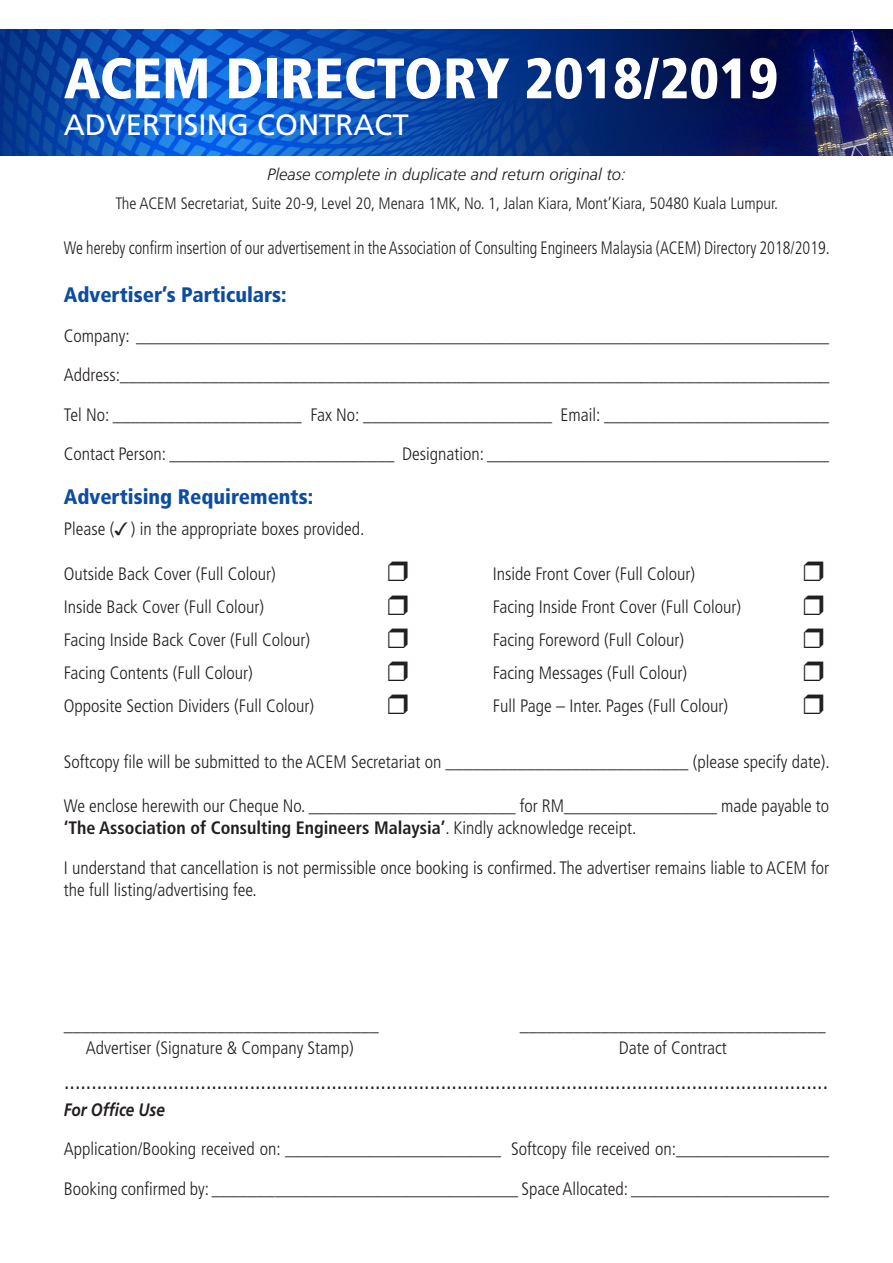
<style>
.page{position:relative;width:893px;height:1263px;background:#fff}
.page>*{position:absolute;margin:0;border:0;box-sizing:border-box;transform-origin:0 0}
.t1{font:900 condensed 57px "Frutiger";color:#fff}
.t2{font:29.4px "Frutiger";color:#fff}
.t3{font:27px "Monotype Sorts";color:#231f20}
.t4{font:300 condensed 25.5px "Frutiger";color:#231f20}
.t5{font:900 condensed 21px "Frutiger";color:#0d4da1}
.t6{font:300 condensed 18px/22.5px "Frutiger";color:#231f20}
.t7{font:300 condensed 18px "Frutiger";color:#231f20;scale:.9 1}
.t8{font:italic 700 18px "Frutiger";color:#231f20;scale:.85 1}
.t9{font:300 condensed 16.5px "Frutiger";color:#231f20}
.t10{font:italic 300 16.5px "Frutiger";color:#231f20}
.s1{font-family:"Monotype Sorts";font-weight:400;font-stretch:normal}
.s2{font-weight:700}
</style>
<div class="page">
<img style="left:0;top:29px;width:893px;height:126px">
<p class="t1" style="left:64px;top:44px;width:716px">ACEM DIRECTORY 2018/2019</p>
<p class="t2" style="left:64px;top:107px;width:347px">ADVERTISING CONTRACT</p>
<p class="t10" style="left:267px;top:165px;width:360px">Please complete in duplicate and return original to:</p>
<p class="t9" style="left:115px;top:194px;width:664px">The ACEM Secretariat, Suite 20-9, Level 20, Menara 1MK, No. 1, Jalan Kiara, Mont’Kiara, 50480 Kuala Lumpur.</p>
<p class="t7" style="left:64px;top:238px;width:853px">We hereby confirm insertion of our advertisement in the Association of Consulting Engineers Malaysia (ACEM) Directory 2018/2019.</p>
<p class="t5" style="left:64px;top:282px;width:224px">Advertiser’s Particulars:</p>
<p class="t6" style="left:64px;top:324px;width:767px">Company: _____________________________________________________________________________</p>
<p class="t6" style="left:64px;top:364px;width:767px">Address:_______________________________________________________________________________</p>
<p class="t6" style="left:64px;top:403px;width:767px">Tel No: _____________________ Fax No: _____________________ Email: _________________________</p>
<p class="t6" style="left:64px;top:443px;width:767px">Contact Person: _________________________ Designation: ______________________________________</p>
<p class="t5" style="left:64px;top:484px;width:251px">Advertising Requirements:</p>
<p class="t6" style="left:64px;top:518px;width:302px">Please (<span class="s1">3</span>) in the appropriate boxes provided.</p>
<p class="t6" style="left:64px;top:563px;width:214px">Outside Back Cover (Full Colour)</p>
<p class="t3" style="left:388px;top:560px;width:22px">R</p>
<p class="t6" style="left:493px;top:563px;width:204px">Inside Front Cover (Full Colour)</p>
<p class="t3" style="left:803px;top:560px;width:22px">R</p>
<p class="t6" style="left:64px;top:596px;width:202px">Inside Back Cover (Full Colour)</p>
<p class="t3" style="left:388px;top:593px;width:22px">R</p>
<p class="t6" style="left:493px;top:596px;width:250px">Facing Inside Front Cover (Full Colour)</p>
<p class="t3" style="left:803px;top:593px;width:22px">R</p>
<p class="t6" style="left:64px;top:629px;width:248px">Facing Inside Back Cover (Full Colour)</p>
<p class="t3" style="left:388px;top:626px;width:22px">R</p>
<p class="t6" style="left:493px;top:629px;width:193px">Facing Foreword (Full Colour)</p>
<p class="t3" style="left:803px;top:626px;width:22px">R</p>
<p class="t6" style="left:64px;top:662px;width:191px">Facing Contents (Full Colour)</p>
<p class="t3" style="left:388px;top:659px;width:22px">R</p>
<p class="t6" style="left:493px;top:662px;width:196px">Facing Messages (Full Colour)</p>
<p class="t3" style="left:803px;top:659px;width:22px">R</p>
<p class="t6" style="left:64px;top:695px;width:252px">Opposite Section Dividers (Full Colour)</p>
<p class="t3" style="left:388px;top:692px;width:22px">R</p>
<p class="t6" style="left:493px;top:695px;width:237px">Full Page – Inter. Pages (Full Colour)</p>
<p class="t3" style="left:803px;top:692px;width:22px">R</p>
<p class="t6" style="left:64px;top:751px;width:767px">Softcopy file will be submitted to the ACEM Secretariat on ___________________________ (please specify date).</p>
<p class="t6" style="left:64px;top:795px;width:767px">We enclose herewith our Cheque No. _______________________ for RM_________________ made payable to <span class="s2">‘The Association of Consulting Engineers Malaysia’</span>. Kindly acknowledge receipt.</p>
<p class="t6" style="left:64px;top:857px;width:767px">I understand that cancellation is not permissible once booking is confirmed. The advertiser remains liable to ACEM for the full listing/advertising fee.</p>
<p class="t6" style="left:64px;top:1014px;width:316px">___________________________________</p>
<p class="t6" style="left:520px;top:1014px;width:307px">__________________________________</p>
<p class="t6" style="left:86px;top:1037px;width:269px">Advertiser (Signature &amp; Company Stamp)</p>
<p class="t6" style="left:619px;top:1037px;width:110px">Date of Contract</p>
<p class="t4" style="left:64px;top:1066px;width:766px">............................................................................................................................................</p>
<p class="t8" style="left:64px;top:1099px;width:121px">For Office Use</p>
<p class="t6" style="left:64px;top:1138px;width:767px">Application/Booking received on: ________________________ Softcopy file received on:_________________</p>
<p class="t6" style="left:64px;top:1178px;width:767px">Booking confirmed by: __________________________________ Space Allocated: ______________________</p>
</div>
